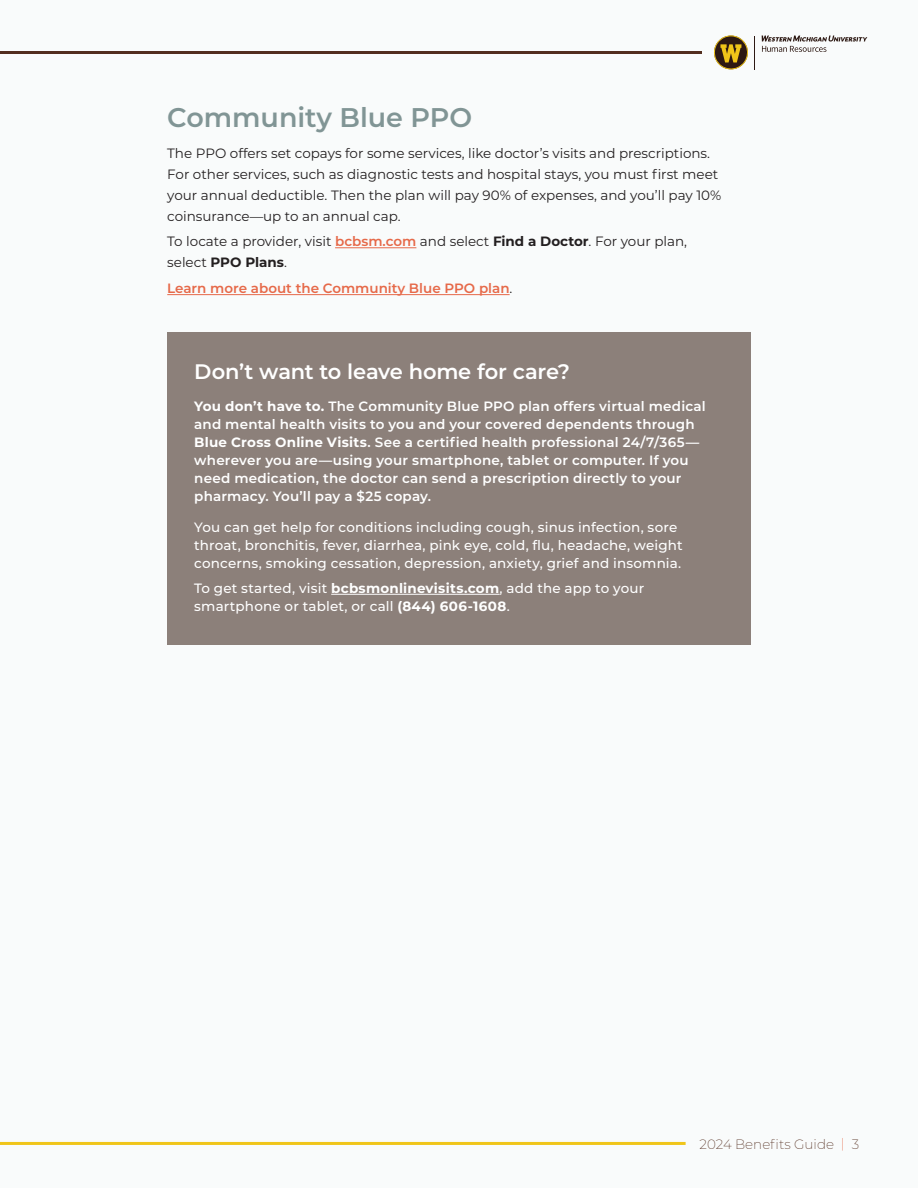
<style>
.page{position:relative;width:918px;height:1188px;background:#fff}
.page>*{position:absolute;margin:0;border:0;box-sizing:border-box;transform-origin:0 0}
.t1{font:600 27px "Montserrat";color:#819595}
.t2{font:600 21px "Montserrat";letter-spacing:-.01em;color:#fff}
.t3{font:600 13.5px/18px "Montserrat";letter-spacing:.015em;color:#fff}
.t4{font:13.5px/21px "Montserrat";color:#231f20}
.t5{font:500 13.5px/18px "Montserrat";letter-spacing:.01em;color:#fff}
.t6{font:600 13.5px "Montserrat";color:#e66949}
.t7{font:200 13.5px "Montserrat";color:#532e1f}
.s1{font-weight:600;color:#e66949}
.s2{font-weight:700}
.s3{font-weight:400;color:#231f20}
.s4{color:#e66949}
</style>
<div class="page">
<div style="left:0;top:0;width:917px;height:1188px;background:#f9fbfb"></div>
<hr style="left:755px;top:36px;width:1px;height:34px;background:#2d1913">
<svg style="left:714px;top:35px;width:34px;height:34px"></svg>
<svg style="left:762px;top:36px;width:105px;height:16px"></svg>
<hr style="left:0;top:1142px;width:686px;height:3px;background:#f0c519">
<hr style="left:0;top:51px;width:702px;height:3px;background:#532e1f">
<div style="left:167px;top:332px;width:584px;height:313px;background:#8c807a"></div>
<hr style="left:331px;top:594px;width:169px;height:1px;background:#fff">
<hr style="left:335px;top:247px;width:81px;height:1px;background:#e66949">
<hr style="left:167px;top:294px;width:343px;height:1px;background:#e66949">
<h1 class="t1" style="left:167px;top:99px;width:306px">Community Blue PPO</h1>
<p class="t4" style="left:167px;top:142px;width:556px">The PPO offers set copays for some services, like doctor’s visits and prescriptions.<br>For other services, such as diagnostic tests and hospital stays, you must first meet your annual deductible. Then the plan will pay 90% of expenses, and you’ll pay 10% coinsurance—up to an annual cap.</p>
<p class="t4" style="left:167px;top:231px;width:521px">To locate a provider, visit <span class="s1">bcbsm.com</span> and select <span class="s2">Find a Doctor</span>. For your plan, select <span class="s2">PPO Plans</span>.</p>
<p class="t6" style="left:167px;top:279px;width:347px">Learn more about the Community Blue PPO plan<span class="s3">.</span></p>
<h2 class="t2" style="left:194px;top:357px;width:377px">Don’t want to leave home for care?</h2>
<p class="t3" style="left:194px;top:396px;width:513px"><span class="s2">You don’t have to.</span> The Community Blue PPO plan offers virtual medical and mental health visits to you and your covered dependents through <span class="s2">Blue Cross Online Visits</span>. See a certified health professional 24/7/365— wherever you are—using your smartphone, tablet or computer. If you need medication, the doctor can send a prescription directly to your pharmacy. You’ll pay a $25 copay.</p>
<p class="t5" style="left:194px;top:518px;width:490px">You can get help for conditions including cough, sinus infection, sore throat, bronchitis, fever, diarrhea, pink eye, cold, flu, headache, weight concerns, smoking cessation, depression, anxiety, grief and insomnia.</p>
<p class="t5" style="left:194px;top:579px;width:452px">To get started, visit <span class="s2">bcbsmonlinevisits.com</span>, add the app to your smartphone or tablet, or call <span class="s2">(844) 606-1608</span>.</p>
<p class="t7" style="left:700px;top:1135px;width:161px">2024 Benefits Guide <span class="s4">|</span> 3</p>
</div>
